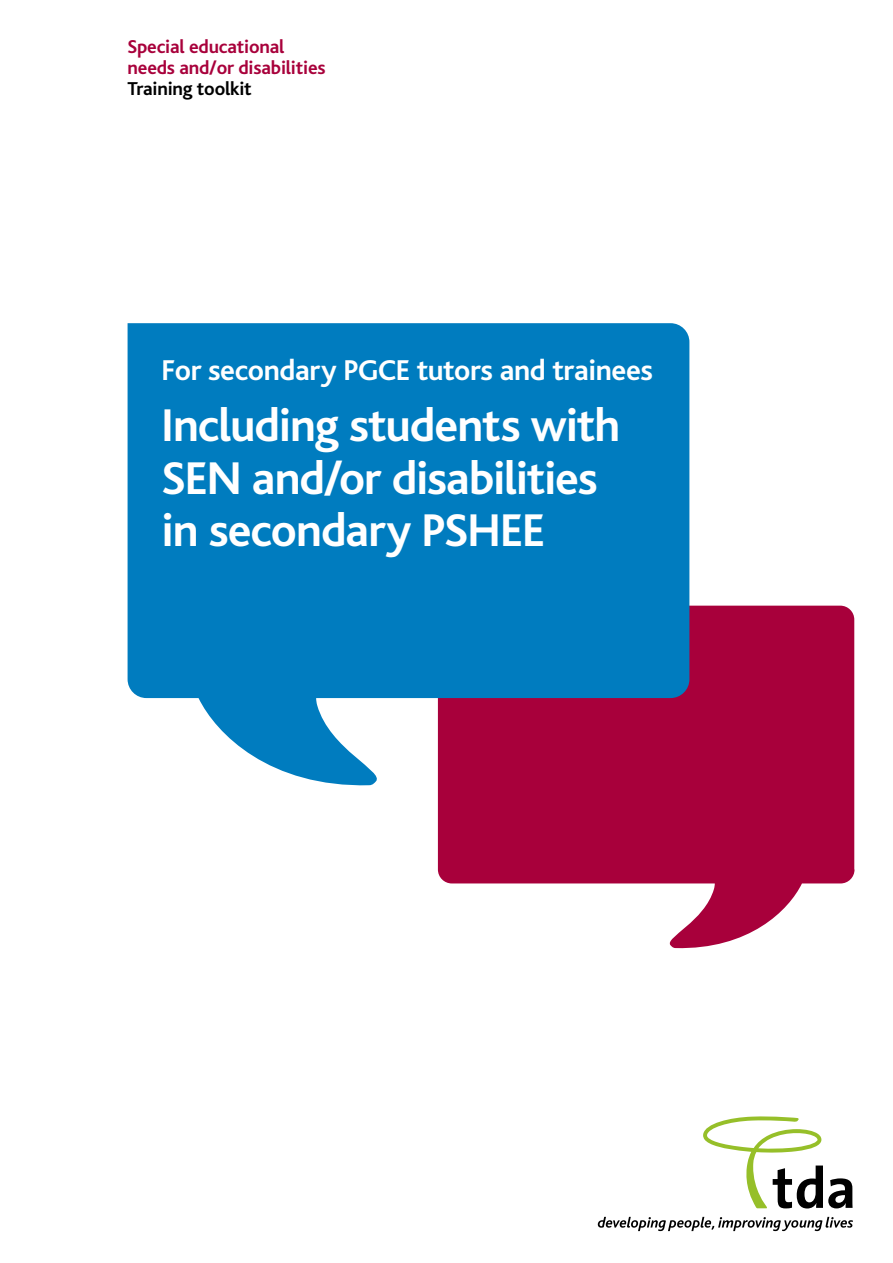
<style>
.page{position:relative;width:893px;height:1263px;background:#fff}
.page>*{position:absolute;margin:0;border:0;box-sizing:border-box;transform-origin:0 0}
.Cover_heading{font:700 48px/52.5px "Bliss";letter-spacing:-.02em;color:#fff}
._01__Section_Header{font:700 30px "Bliss";letter-spacing:-.01em;color:#fff}
.t1{font:700 19.5px/21px "Bliss";letter-spacing:-.01em;color:#a8003b}
.t2{font:700 19.5px "Bliss";letter-spacing:-.01em;color:#000}
</style>
<div class="page">
<svg style="left:438px;top:606px;width:416px;height:342px;fill:#a8003b"></svg>
<svg style="left:128px;top:323px;width:561px;height:464px;background:#217ab8"></svg>
<svg style="left:703px;top:1116px;width:149px;height:92px"></svg>
<svg style="left:598px;top:1217px;width:255px;height:14px"></svg>
<p class="t1" style="left:128px;top:37px;width:200px">Special educational needs and/or disabilities</p>
<p class="t2" style="left:128px;top:79px;width:126px">Training toolkit</p>
<p class="_01__Section_Header" style="left:162px;top:355px;width:493px">For secondary PGCE tutors and trainees</p>
<p class="Cover_heading" style="left:162px;top:400px;width:460px">Including students with<br>SEN and/or disabilities in secondary PSHEE</p>
</div>
